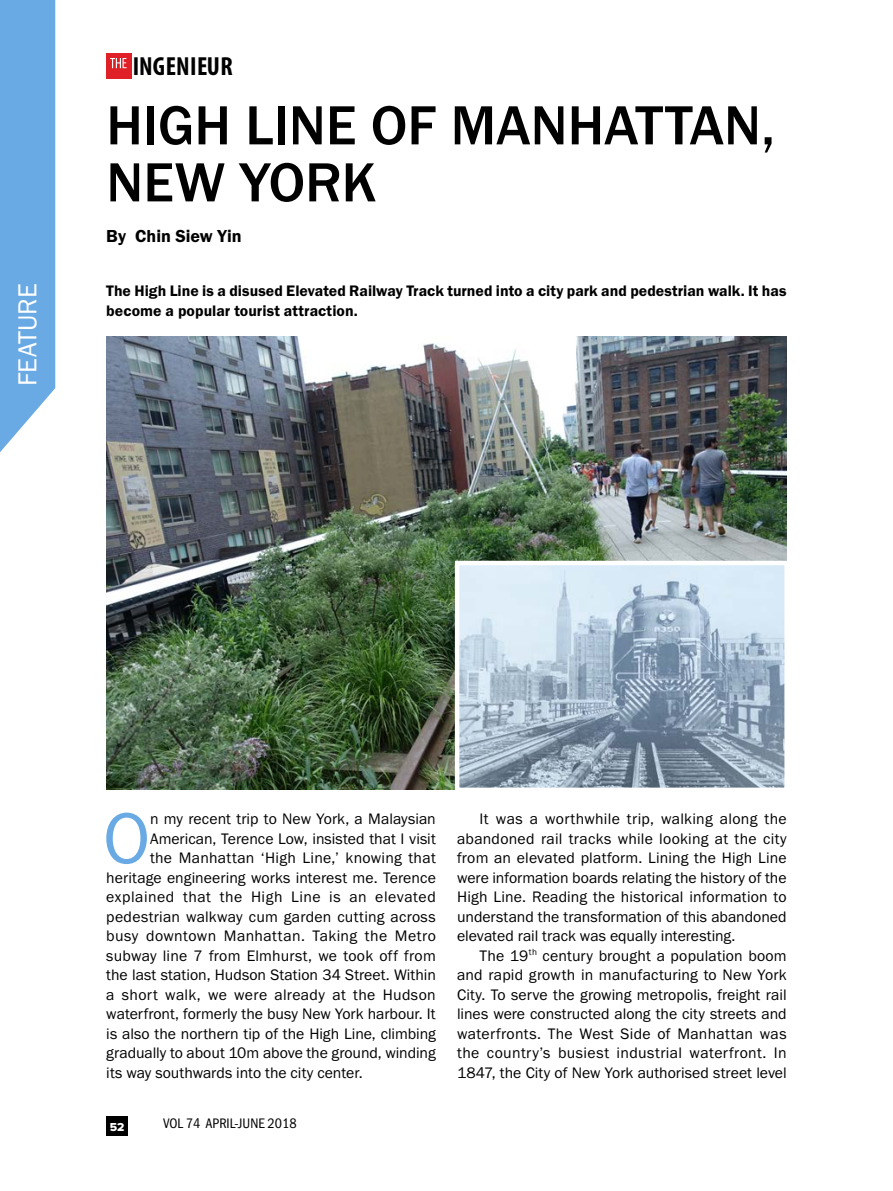
<style>
.page{position:relative;width:893px;height:1191px;background:#fff}
.page>*{position:absolute;margin:0;border:0;box-sizing:border-box;transform-origin:0 0}
.t1{font:74.25px "Franklin Gothic URW Boo";color:#6aaae4}
.t2{font:500 57px/57px "Franklin Gothic URW";color:#000}
.t3{font:27px "Franklin Gothic URW Boo";color:#fff}
.t4{font:700 condensed 26.25px "Myriad";letter-spacing:.01em;color:#000}
.t5{font:18px "Franklin Gothic URW Dem";letter-spacing:-.005em;color:#000}
.t6{font:15.75px/19.5px "Franklin Gothic URW Boo";letter-spacing:.005em;color:#000;text-align:justify}
.t7{font:15.75px/19.5px "Franklin Gothic URW Dem";color:#000}
.t8{font:15.75px "Franklin Gothic URW Boo";letter-spacing:.025em;color:#000}
.t9{font:15.75px "Franklin Gothic URW Boo";letter-spacing:.035em;color:#000}
.t10{font:14.25px "Franklin Gothic URW Con Boo";color:#000}
.t11{font:13.5px "Franklin Gothic";letter-spacing:-.02em;color:#000}
.t12{font:700 13.5px "Itc Eras";color:#fff;scale:.8 1}
.t13{font:12px "Proxima Nova Extrabld";color:#fff}
</style>
<div class="page">
<div style="left:107px;top:54px;width:25px;height:25px;background:#df2027"></div>
<svg style="left:110px;top:58px;width:17px;height:10px"></svg>
<div style="left:107px;top:1115px;width:21px;height:20px;background:#000"></div>
<svg style="left:0;top:0;width:55px;height:452px"></svg>
<img style="left:106px;top:336px;width:681px;height:454px">
<img style="left:460px;top:566px;width:324px;height:221px">
<div style="left:455px;top:561px;width:334px;height:231px;border:4px solid #fff"></div>
<h3 class="t3" style="left:11px;top:386px;width:104px;rotate:-90deg">FEATURE</h3>
<h3 class="t4" style="left:133px;top:53px;width:102px">INGENIEUR</h3>
<h2 class="t2" style="left:106px;top:96px;width:670px">HIGH LINE OF MANHATTAN,<br>NEW YORK</h2>
<p class="t5" style="left:106px;top:225px;width:137px">By Chin Siew Yin</p>
<p class="t7" style="left:106px;top:281px;width:682px">The High Line is a disused Elevated Railway Track turned into a city park and pedestrian walk. It has become a popular tourist attraction.</p>
<h1 class="t1" style="left:103px;top:792px;width:48px">O</h1>
<p class="t6" style="left:150px;top:808px;width:287px">n my recent trip to New York, a Malaysian</p>
<p class="t6" style="left:150px;top:828px;width:287px">American, Terence Low, insisted that I visit</p>
<p class="t6" style="left:150px;top:847px;width:287px">the Manhattan ‘High Line,’ knowing that</p>
<p class="t6" style="left:106px;top:867px;width:331px">heritage engineering works interest me. Terence</p>
<p class="t9" style="left:106px;top:887px;width:331px">explained that the High Line is an elevated</p>
<p class="t6" style="left:106px;top:906px;width:331px">pedestrian walkway cum garden cutting across</p>
<p class="t8" style="left:106px;top:926px;width:331px">busy downtown Manhattan. Taking the Metro</p>
<p class="t6" style="left:106px;top:945px;width:331px">subway line 7 from Elmhurst, we took off from</p>
<p class="t6" style="left:106px;top:964px;width:331px">the last station, Hudson Station 34 Street. Within</p>
<p class="t8" style="left:106px;top:984px;width:331px">a short walk, we were already at the Hudson</p>
<p class="t6" style="left:106px;top:1003px;width:331px">waterfront, formerly the busy New York harbour. It</p>
<p class="t6" style="left:106px;top:1023px;width:331px">is also the northern tip of the High Line, climbing</p>
<p class="t6" style="left:106px;top:1042px;width:331px">gradually to about 10m above the ground, winding</p>
<p class="t6" style="left:106px;top:1062px;width:258px">its way southwards into the city center.</p>
<p class="t13" style="left:110px;top:1119px;width:16px">52</p>
<p class="t10" style="left:163px;top:1114px;width:135px">VOL 74 APRIL-JUNE 2018</p>
<p class="t12" style="left:115px;top:1116px;width:11px">6</p>
<p class="t11" style="left:165px;top:1117px;width:115px">VOL 55 JUNE 2013</p>
<p class="t6" style="left:457px;top:808px;width:331px;text-indent:23px">It was a worthwhile trip, walking along the abandoned rail tracks while looking at the city from an elevated platform. Lining the High Line were information boards relating the history of the High Line. Reading the historical information to understand the transformation of this abandoned elevated rail track was equally interesting.</p>
<p class="t6" style="left:457px;top:945px;width:331px;text-indent:23px">The 19<sup>th</sup> century brought a population boom and rapid growth in manufacturing to New York City. To serve the growing metropolis, freight rail lines were constructed along the city streets and waterfronts. The West Side of Manhattan was the country’s busiest industrial waterfront. In 1847, the City of New York authorised street level</p>
</div>
